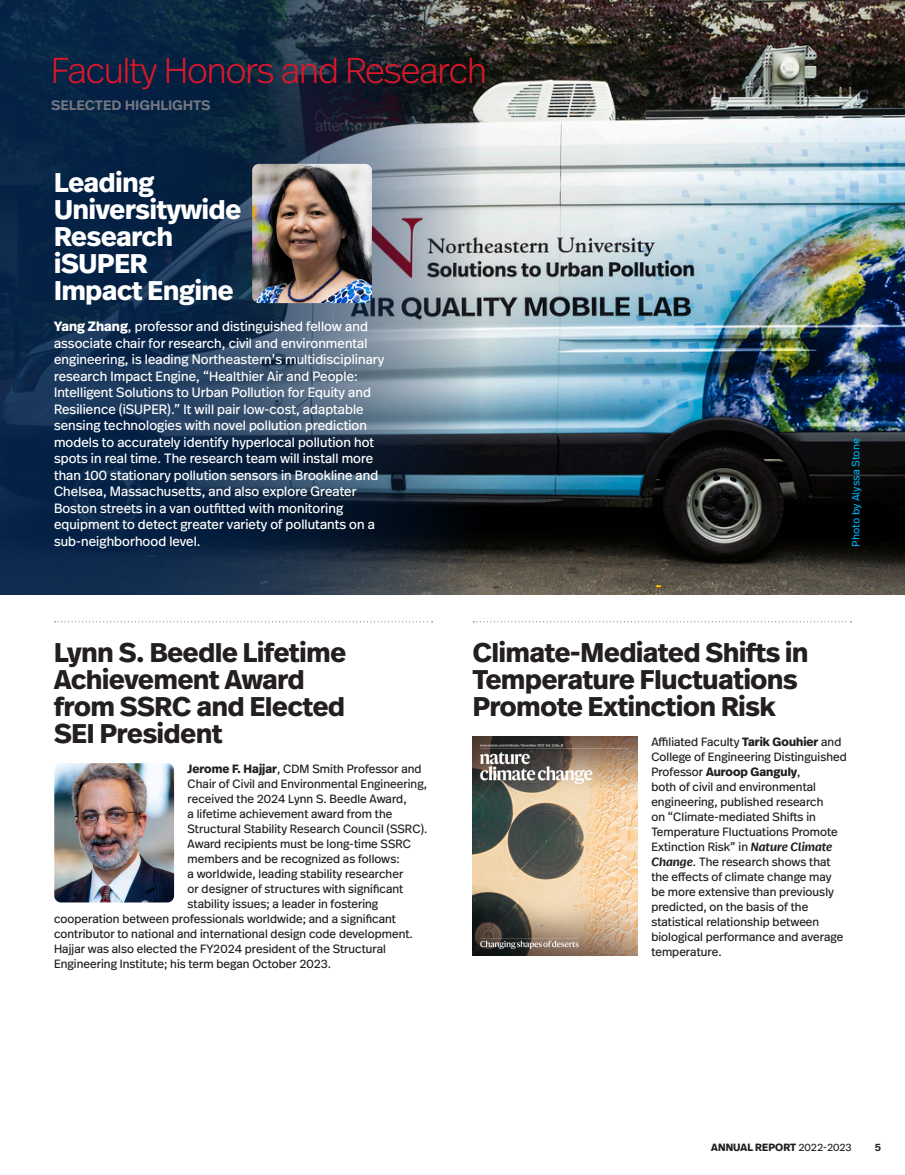
<style>
.page{position:relative;width:905px;height:1175px;background:#fff}
.page>*{position:absolute;margin:0;border:0;box-sizing:border-box;transform-origin:0 0}
.t1{font:300 36px "Real Head Pro";letter-spacing:-.025em;color:#dc182a}
.t2{font:700 27px/27px "Real Head Pro";letter-spacing:-.005em;color:#231f20}
.t3{font:700 27px/27px "Real Head Pro";letter-spacing:-.005em;color:#fff}
.t4{font:500 16.5px "Real Head Pro";letter-spacing:-.005em;color:#787882}
.t5{font:13.5px/16.5px "Real Head Pro";letter-spacing:.005em;color:#fff}
.t6{font:12px/15px "Real Head Pro";letter-spacing:.005em;color:#231f20}
.t7{font:700 10.5px "Real Head Pro";letter-spacing:.01em;color:#231f20}
.t8{font:10.5px "Real Text Pro";color:#00aeef}
.t9{font:600 10.5px "Real Head Pro";color:#231f20}
.s1{font-weight:700}
.s2{font-weight:600;font-style:italic}
.s3{font-weight:400}
</style>
<div class="page">
<img style="left:554px;top:0;width:350px;height:594px">
<img style="left:0;top:0;width:554px;height:594px">
<img style="left:252px;top:164px;width:120px;height:139px">
<img style="left:54px;top:763px;width:120px;height:139px">
<svg style="left:473px;top:621px;width:378px;height:1px"></svg>
<svg style="left:55px;top:621px;width:377px;height:1px"></svg>
<img style="left:472px;top:736px;width:166px;height:220px">
<h1 class="t1" style="left:51px;top:45px;width:437px">Faculty Honors and Research</h1>
<h3 class="t4" style="left:51px;top:92px;width:161px">SELECTED HIGHLIGHTS</h3>
<h2 class="t3" style="left:54px;top:168px;width:189px">Leading<br>Universitywide<br>Research iSUPER<br>Impact Engine</h2>
<p class="t5" style="left:54px;top:318px;width:332px"><span class="s1">Yang Zhang</span>, professor and distinguished fellow and associate chair for research, civil and environmental engineering, is leading Northeastern’s multidisciplinary research Impact Engine, “Healthier Air and People:<br>Intelligent Solutions to Urban Pollution for Equity and Resilience (iSUPER).” It will pair low-cost, adaptable sensing technologies with novel pollution prediction models to accurately identify hyperlocal pollution hot spots in real time. The research team will install more than 100 stationary pollution sensors in Brookline and Chelsea, Massachusetts, and also explore Greater Boston streets in a van outfitted with monitoring equipment to detect greater variety of pollutants on a sub-neighborhood level.</p>
<p class="t8" style="left:848px;top:547px;width:111px;rotate:-90deg">Photo by Alyssa Stone</p>
<h2 class="t2" style="left:54px;top:638px;width:293px">Lynn S. Beedle Lifetime<br>Achievement Award from SSRC and Elected<br>SEI President</h2>
<p class="t6" style="left:188px;top:761px;width:235px"><span class="s1">Jerome F. Hajjar</span>, CDM Smith Professor and</p>
<p class="t6" style="left:188px;top:776px;width:241px">Chair of Civil and Environmental Engineering,</p>
<p class="t6" style="left:188px;top:791px;width:220px">received the 2024 Lynn S. Beedle Award,</p>
<p class="t6" style="left:188px;top:806px;width:206px">a lifetime achievement award from the</p>
<p class="t6" style="left:188px;top:821px;width:241px">Structural Stability Research Council (SSRC).</p>
<p class="t6" style="left:188px;top:836px;width:225px">Award recipients must be long-time SSRC</p>
<p class="t6" style="left:188px;top:851px;width:213px">members and be recognized as follows:</p>
<p class="t6" style="left:188px;top:866px;width:217px">a worldwide, leading stability researcher</p>
<p class="t6" style="left:188px;top:881px;width:217px">or designer of structures with significant</p>
<p class="t6" style="left:188px;top:896px;width:192px">stability issues; a leader in fostering</p>
<p class="t6" style="left:54px;top:911px;width:343px">cooperation between professionals worldwide; and a significant</p>
<p class="t6" style="left:54px;top:926px;width:360px">contributor to national and international design code development.</p>
<p class="t6" style="left:54px;top:941px;width:333px">Hajjar was also elected the FY2024 president of the Structural</p>
<p class="t6" style="left:54px;top:956px;width:279px">Engineering Institute; his term began October 2023.</p>
<h2 class="t2" style="left:472px;top:638px;width:337px">Climate-Mediated Shifts in<br>Temperature Fluctuations<br>Promote Extinction Risk</h2>
<p class="t6" style="left:651px;top:734px;width:197px">Affiliated Faculty <span class="s1">Tarik Gouhier</span> and<br>College of Engineering Distinguished<br>Professor <span class="s1">Auroop Ganguly</span>,<br>both of civil and environmental engineering, published research<br>on “Climate-mediated Shifts in<br>Temperature Fluctuations Promote<br>Extinction Risk” in <span class="s2">Nature Climate<br>Change</span>. The research shows that the effects of climate change may be more extensive than previously predicted, on the basis of the statistical relationship between biological performance and average temperature.</p>
<p class="t7" style="left:711px;top:1139px;width:142px">ANNUAL REPORT <span class="s3">2022-2023</span></p>
<p class="t9" style="left:874px;top:1140px;width:8px">5</p>
</div>
